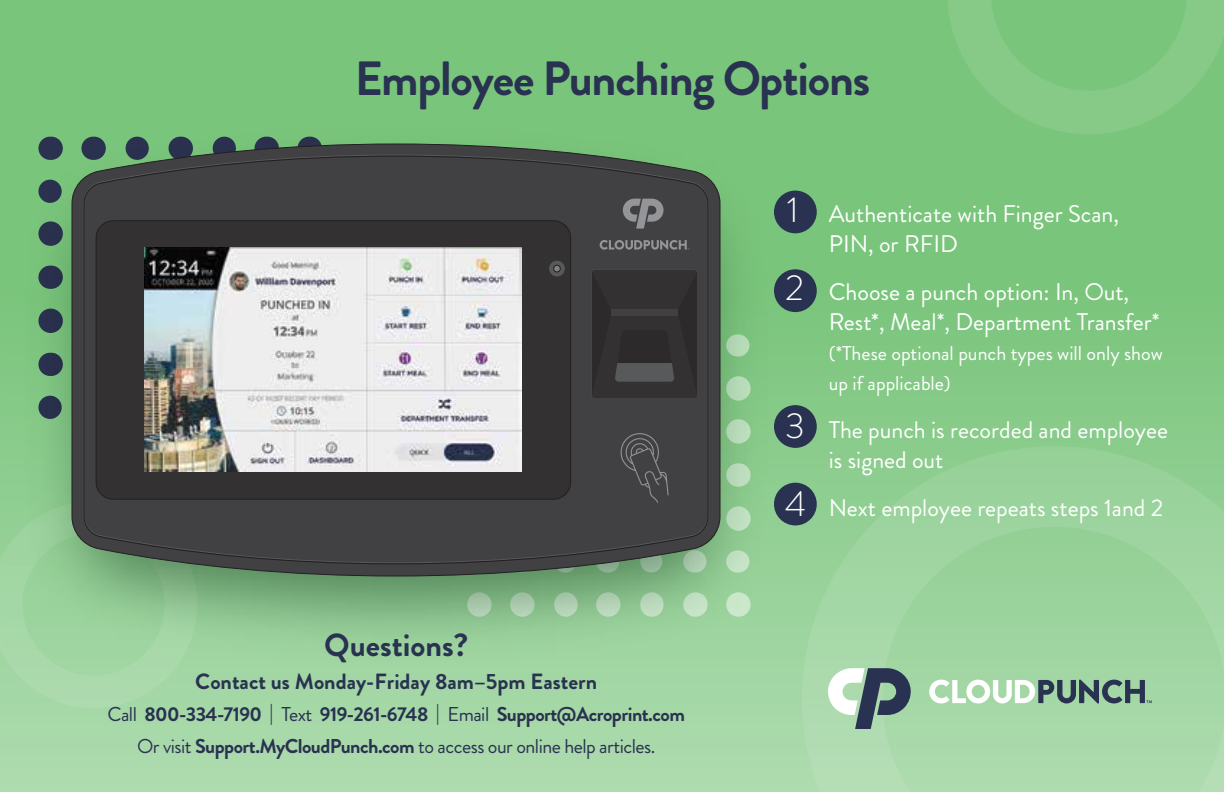
<style>
.page{position:relative;width:1224px;height:792px;background:#fff}
.page>*{position:absolute;margin:0;border:0;box-sizing:border-box;transform-origin:0 0}
.t1{font:700 48px "Brandon Grotesque";letter-spacing:-.025em;color:#293250}
.t2{font:700 32px "Brandon Grotesque";color:#293250}
.t3{font:24px/30px "Brandon Grotesque";color:#fff}
.t4{font:700 22px "Brandon Grotesque";color:#293250}
.t5{font:700 20px/32px "Brandon Grotesque";letter-spacing:-.025em;color:#293250;text-align:center}
.t6{font:20px/30px "Brandon Grotesque";color:#fff}
.s1{font-weight:400}
.s2{font-weight:300;font-size:36px}
</style>
<div class="page">
<div style="left:0;top:0;width:1224px;height:792px;background:linear-gradient(to bottom,#6ec070,#a7d8a8)"></div>
<svg style="left:947px;top:0;width:277px;height:134px;background:#7fc781"></svg>
<svg style="left:802px;top:446px;width:422px;height:346px;background:#9fd4a0"></svg>
<div style="left:0;top:501px;width:197px;height:207px;background:#a5d8a7"></div>
<img style="left:3px;top:103px;width:786px;height:582px">
<svg style="left:71px;top:143px;width:650px;height:434px;background:#546e57"></svg>
<svg style="left:83px;top:155px;width:626px;height:410px;background:#424343"></svg>
<svg style="left:618px;top:431px;width:51px;height:72px;background:#49494b"></svg>
<div style="left:96px;top:221px;width:475px;height:278px;background:#333132;border-radius:17px"></div>
<div style="left:96px;top:220px;width:475px;height:280px;border:1px solid #231f20;border-radius:17px"></div>
<svg style="left:591px;top:269px;width:107px;height:130px;background:#343233"></svg>
<div style="left:591px;top:269px;width:107px;height:130px;border:1px solid #464547;border-radius:3px"></div>
<div style="left:549px;top:261px;width:16px;height:16px;background:#58595b;border-radius:50%"></div>
<div style="left:554px;top:265px;width:6px;height:7px;background:#808285;border-radius:50%"></div>
<div style="left:553px;top:265px;width:8px;height:7px;border:1px solid #231f20;border-radius:50%"></div>
<svg style="left:623px;top:199px;width:41px;height:30px"></svg>
<svg style="left:600px;top:240px;width:90px;height:10px"></svg>
<img style="left:145px;top:248px;width:377px;height:224px">
<div style="left:774px;top:191px;width:43px;height:42px;background:#293250;border-radius:50%"></div>
<div style="left:774px;top:269px;width:43px;height:43px;background:#293250;border-radius:50%"></div>
<div style="left:774px;top:405px;width:43px;height:43px;background:#293250;border-radius:50%"></div>
<div style="left:774px;top:483px;width:43px;height:42px;background:#293250;border-radius:50%"></div>
<svg style="left:828px;top:668px;width:83px;height:61px"></svg>
<svg style="left:929px;top:680px;width:223px;height:23px"></svg>
<h1 class="t1" style="left:355px;top:45px;width:517px">Employee Punching Options</h1>
<h2 class="t2" style="left:324px;top:623px;width:145px">Questions?</h2>
<p class="t4" style="left:195px;top:666px;width:403px">Contact us Monday-Friday 8am–5pm Eastern</p>
<p class="t5" style="left:108px;top:698px;width:579px"><span class="s1">Call</span> 800-334-7190 <span class="s1">| Text</span> 919-261-6748 <span class="s1">| Email</span> Support@Acroprint.com<br><span class="s1">Or visit</span> Support.MyCloudPunch.com <span class="s1">to access our online help articles.</span></p>
<p class="t3" style="left:829px;top:199px;width:292px;text-indent:-42px"><span class="s2">1</span> Authenticate with Finger Scan,<br>PIN, or RFID</p>
<p class="t3" style="left:829px;top:277px;width:332px;text-indent:-43px"><span class="s2">2</span> Choose a punch option: In, Out,<br>Rest*, Meal*, Department Transfer*</p>
<p class="t6" style="left:829px;top:339px;width:336px">(*These optional punch types will only show up if applicable)</p>
<p class="t3" style="left:829px;top:415px;width:341px;text-indent:-43px"><span class="s2">3</span> The punch is recorded and employee is signed out</p>
<p class="t3" style="left:785px;top:493px;width:379px"><span class="s2">4</span> Next employee repeats steps 1and 2</p>
</div>
